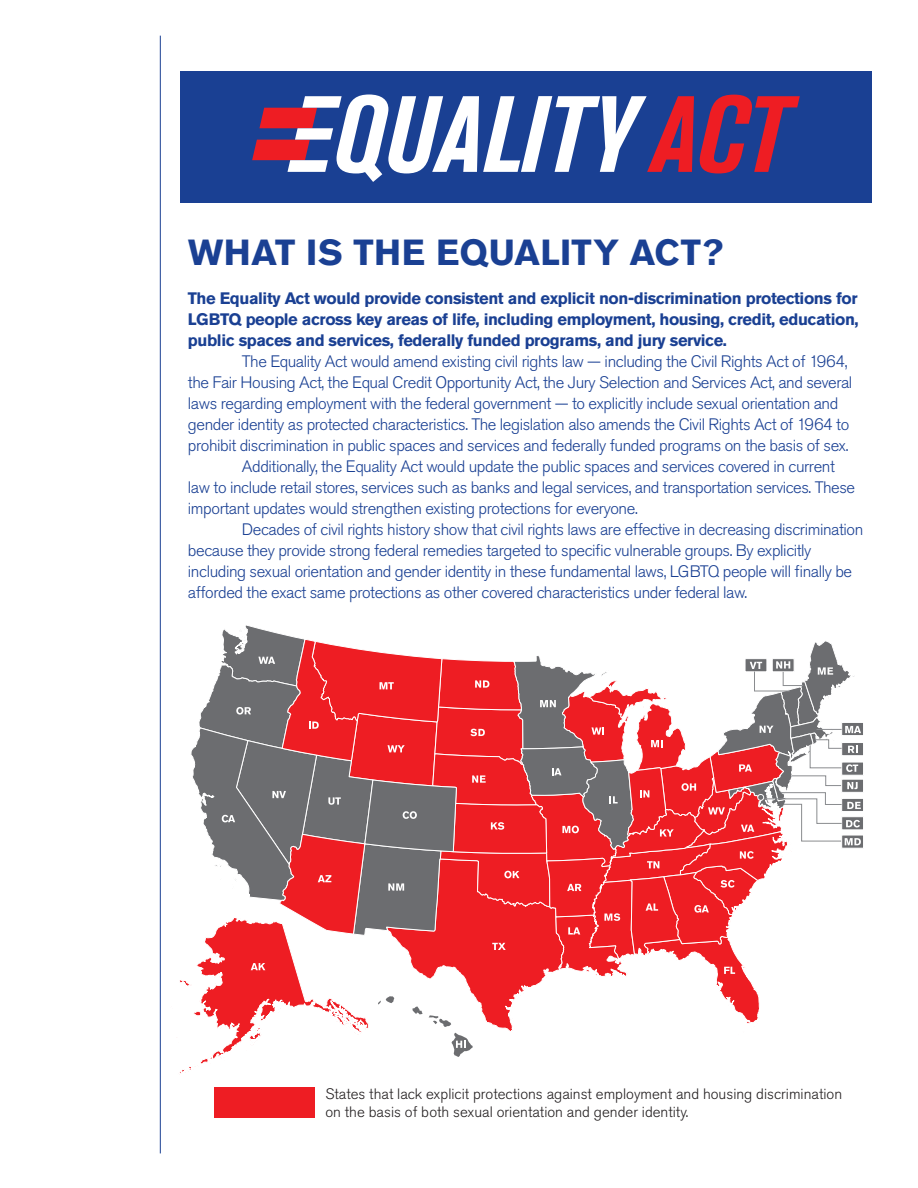
<style>
.page{position:relative;width:918px;height:1188px;background:#fff}
.page>*{position:absolute;margin:0;border:0;box-sizing:border-box;transform-origin:0 0}
.t1{font:700 36px "Akzidenz Grotesk Pro";letter-spacing:.015em;color:#1a4093}
.t2{font:300 16.5px "Akzidenz Grotesk Pro";letter-spacing:-.025em;color:#1a4093}
.t3{font:700 16.5px/21px "Akzidenz Grotesk Pro";letter-spacing:-.025em;color:#1a4093;text-align:justify}
.t4{font:300 15px/18px "Akzidenz Grotesk Pro";color:#231f20}
</style>
<div class="page">
<hr style="left:160px;top:36px;width:1px;height:1117px;background:#1a4093">
<div style="left:841px;top:816px;width:23px;height:14px;background:#6c6d70;border:1px solid #fff"></div>
<div style="left:841px;top:835px;width:23px;height:14px;background:#6c6d70;border:1px solid #fff"></div>
<div style="left:841px;top:798px;width:23px;height:14px;background:#6c6d70;border:1px solid #fff"></div>
<div style="left:841px;top:779px;width:23px;height:14px;background:#6c6d70;border:1px solid #fff"></div>
<div style="left:841px;top:762px;width:23px;height:14px;background:#6c6d70;border:1px solid #fff"></div>
<div style="left:841px;top:742px;width:23px;height:14px;background:#6c6d70;border:1px solid #fff"></div>
<div style="left:841px;top:722px;width:23px;height:14px;background:#6c6d70;border:1px solid #fff"></div>
<svg style="left:179px;top:625px;width:682px;height:448px"></svg>
<div style="left:214px;top:1087px;width:101px;height:30px;background:#ee1d23"></div>
<div style="left:180px;top:71px;width:692px;height:132px;background:#1a4093"></div>
<svg style="left:700px;top:95px;width:100px;height:78px"></svg>
<svg style="left:252px;top:95px;width:442px;height:87px"></svg>
<h1 class="t1" style="left:188px;top:229px;width:536px">WHAT IS THE EQUALITY ACT?</h1>
<p class="t3" style="left:188px;top:288px;width:672px">The Equality Act would provide consistent and explicit non-discrimination protections for LGBTQ people across key areas of life, including employment, housing, credit, education, public spaces and services, federally funded programs, and jury service.</p>
<p class="t2" style="left:242px;top:351px;width:607px">The Equality Act would amend existing civil rights law — including the Civil Rights Act of 1964,</p>
<p class="t2" style="left:188px;top:372px;width:666px">the Fair Housing Act, the Equal Credit Opportunity Act, the Jury Selection and Services Act, and several</p>
<p class="t2" style="left:188px;top:393px;width:652px">laws regarding employment with the federal government — to explicitly include sexual orientation and</p>
<p class="t2" style="left:188px;top:414px;width:663px">gender identity as protected characteristics. The legislation also amends the Civil Rights Act of 1964 to</p>
<p class="t2" style="left:188px;top:435px;width:662px">prohibit discrimination in public spaces and services and federally funded programs on the basis of sex.</p>
<p class="t2" style="left:242px;top:456px;width:594px">Additionally, the Equality Act would update the public spaces and services covered in current</p>
<p class="t2" style="left:188px;top:477px;width:669px">law to include retail stores, services such as banks and legal services, and transportation services. These</p>
<p class="t2" style="left:188px;top:498px;width:451px">important updates would strengthen existing protections for everyone.</p>
<p class="t2" style="left:242px;top:519px;width:623px">Decades of civil rights history show that civil rights laws are effective in decreasing discrimination</p>
<p class="t2" style="left:188px;top:540px;width:625px">because they provide strong federal remedies targeted to specific vulnerable groups. By explicitly</p>
<p class="t2" style="left:188px;top:561px;width:666px">including sexual orientation and gender identity in these fundamental laws, LGBTQ people will finally be</p>
<p class="t2" style="left:188px;top:582px;width:561px">afforded the exact same protections as other covered characteristics under federal law.</p>
<p class="t4" style="left:325px;top:1085px;width:518px">States that lack explicit protections against employment and housing discrimination on the basis of both sexual orientation and gender identity.</p>
</div>
